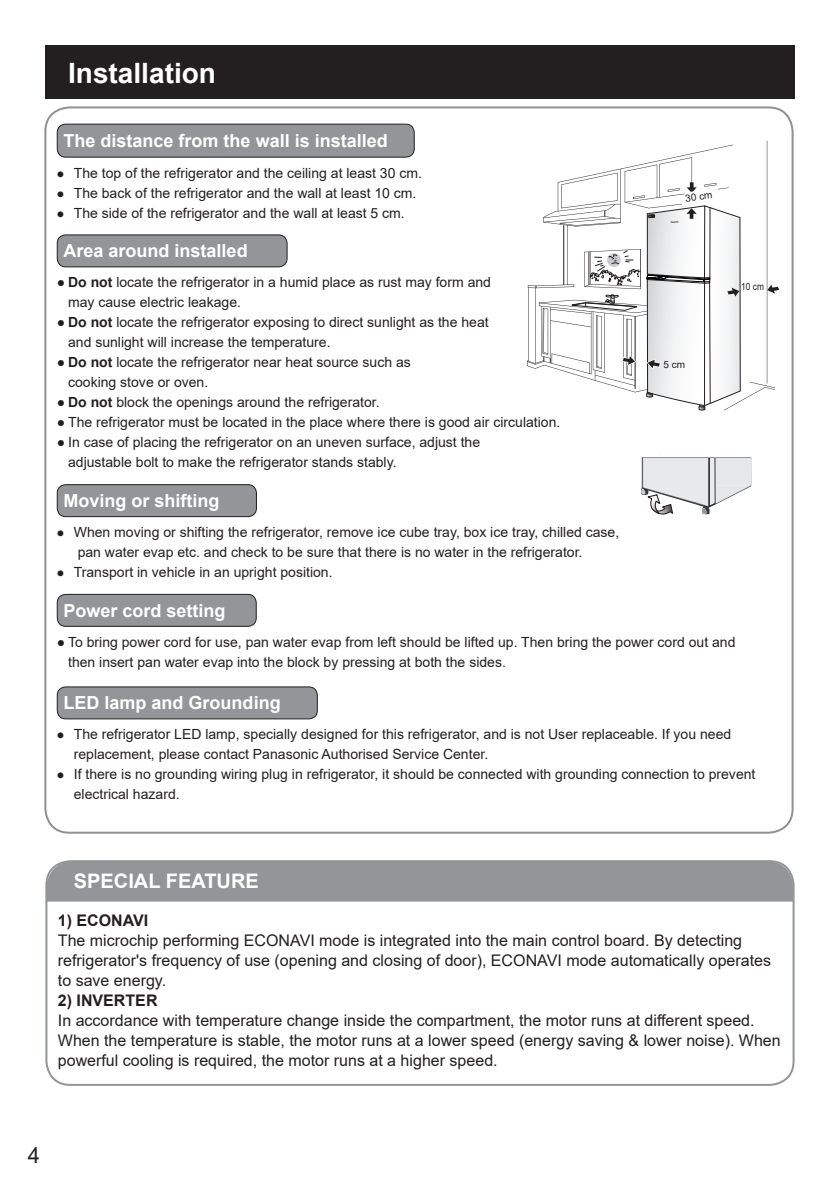
<style>
.page{position:relative;width:840px;height:1191px;background:#fff}
.page>*{position:absolute;margin:0;border:0;box-sizing:border-box;transform-origin:0 0}
.Head-02{font:700 28px "Arial";color:#fff}
.t1{font:22px "Arial";color:#231f20}
.t2{font:700 20px "Arial";color:#fff}
.t3{font:700 18px "Arial";color:#fff}
.t4{font:16px/20px "Arial";color:#231f20}
.t5{font:700 16px "Arial";color:#231f20}
.t6{font:14px/20px "Arial";color:#231f20}
.Illustration-01{font:10px "Arial";color:#231f20}
.Illustration-01-2{font:10px "Arial";color:#231f20;scale:.84 1}
.s1{font-weight:700}
</style>
<div class="page">
<div style="left:45px;top:45px;width:749px;height:54px;background:#231f20"></div>
<hr style="left:766px;top:141px;width:1px;height:242px;background:#231f20">
<svg style="left:527px;top:145px;width:251px;height:265px"></svg>
<svg style="left:641px;top:458px;width:109px;height:57px"></svg>
<hr style="left:641px;top:457px;width:109px;height:1px;background:#999697">
<div style="left:45px;top:860px;width:749px;height:225px;border:2px solid #939598;border-radius:24px"></div>
<div style="left:46px;top:861px;width:746px;height:40px;background:#939598"></div>
<div style="left:57px;top:124px;width:357px;height:33px;background:#939598;border-radius:9px"></div>
<div style="left:57px;top:124px;width:357px;height:34px;border:1px solid #231f20;border-radius:9px"></div>
<div style="left:57px;top:235px;width:230px;height:32px;background:#939598;border-radius:9px"></div>
<div style="left:57px;top:234px;width:230px;height:33px;border:1px solid #231f20;border-radius:9px"></div>
<div style="left:57px;top:484px;width:199px;height:32px;background:#939598;border-radius:9px"></div>
<div style="left:57px;top:484px;width:200px;height:33px;border:1px solid #231f20;border-radius:9px"></div>
<div style="left:57px;top:594px;width:199px;height:32px;background:#939598;border-radius:9px"></div>
<div style="left:57px;top:594px;width:199px;height:33px;border:1px solid #231f20;border-radius:9px"></div>
<div style="left:57px;top:687px;width:260px;height:32px;background:#939598;border-radius:9px"></div>
<div style="left:57px;top:686px;width:260px;height:33px;border:1px solid #231f20;border-radius:9px"></div>
<p class="Head-02" style="left:68px;top:53px;width:149px">Installation</p>
<p class="t3" style="left:63px;top:128px;width:326px">The distance from the wall is installed</p>
<p class="t6" style="left:74px;top:163px;width:349px">The top of the refrigerator and the ceiling at least 30 cm.</p>
<p class="t6" style="left:74px;top:183px;width:344px">The back of the refrigerator and the wall at least 10 cm.</p>
<p class="t6" style="left:74px;top:203px;width:332px">The side of the refrigerator and the wall at least 5 cm.</p>
<p class="t3" style="left:63px;top:238px;width:186px">Area around installed</p>
<p class="t6" style="left:68px;top:272px;width:424px;text-indent:-11px">● <span class="s1">Do not</span> locate the refrigerator in a humid place as rust may form and may cause electric leakage.</p>
<p class="t6" style="left:68px;top:312px;width:422px;text-indent:-11px">● <span class="s1">Do not</span> locate the refrigerator exposing to direct sunlight as the heat and sunlight will increase the temperature.</p>
<p class="t6" style="left:68px;top:352px;width:344px;text-indent:-11px">● <span class="s1">Do not</span> locate the refrigerator near heat source such as cooking stove or oven.</p>
<p class="t6" style="left:57px;top:392px;width:324px">● <span class="s1">Do not</span> block the openings around the refrigerator.</p>
<p class="t6" style="left:57px;top:412px;width:505px">● The refrigerator must be located in the place where there is good air circulation.</p>
<p class="t6" style="left:68px;top:432px;width:413px;text-indent:-11px">● In case of placing the refrigerator on an uneven surface, adjust the adjustable bolt to make the refrigerator stands stably.</p>
<p class="t3" style="left:63px;top:488px;width:158px">Moving or shifting</p>
<p class="t6" style="left:74px;top:522px;width:546px">When moving or shifting the refrigerator, remove ice cube tray, box ice tray, chilled case, pan water evap etc. and check to be sure that there is no water in the refrigerator.</p>
<p class="t6" style="left:74px;top:562px;width:260px">Transport in vehicle in an upright position.</p>
<p class="t3" style="left:63px;top:598px;width:164px">Power cord setting</p>
<p class="t6" style="left:68px;top:632px;width:668px;text-indent:-11px">● To bring power cord for use, pan water evap from left should be lifted up. Then bring the power cord out and then insert pan water evap into the block by pressing at both the sides.</p>
<p class="t3" style="left:63px;top:690px;width:219px">LED lamp and Grounding</p>
<p class="t6" style="left:74px;top:724px;width:658px">The refrigerator LED lamp, specially designed for this refrigerator, and is not User replaceable. If you need replacement, please contact Panasonic Authorised Service Center.</p>
<p class="t6" style="left:74px;top:764px;width:682px">If there is no grounding wiring plug in refrigerator, it should be connected with grounding connection to prevent electrical hazard.</p>
<p class="Illustration-01" style="left:684px;top:191px;width:29px;rotate:-8deg">30 cm</p>
<p class="Illustration-01-2" style="left:740px;top:280px;width:29px">10 cm</p>
<p class="Illustration-01" style="left:663px;top:357px;width:23px">5 cm</p>
<p class="t2" style="left:74px;top:867px;width:186px">SPECIAL FEATURE</p>
<p class="t5" style="left:58px;top:909px;width:92px">1) ECONAVI</p>
<p class="t4" style="left:58px;top:930px;width:714px">The microchip performing ECONAVI mode is integrated into the main control board. By detecting refrigerator's frequency of use (opening and closing of door), ECONAVI mode automatically operates to save energy.</p>
<p class="t5" style="left:58px;top:989px;width:101px">2) INVERTER</p>
<p class="t4" style="left:58px;top:1010px;width:724px">In accordance with temperature change inside the compartment, the motor runs at different speed.<br>When the temperature is stable, the motor runs at a lower speed (energy saving &amp; lower noise). When powerful cooling is required, the motor runs at a higher speed.</p>
<h2 class="t1" style="left:28px;top:1139px;width:14px">4</h2>
</div>
